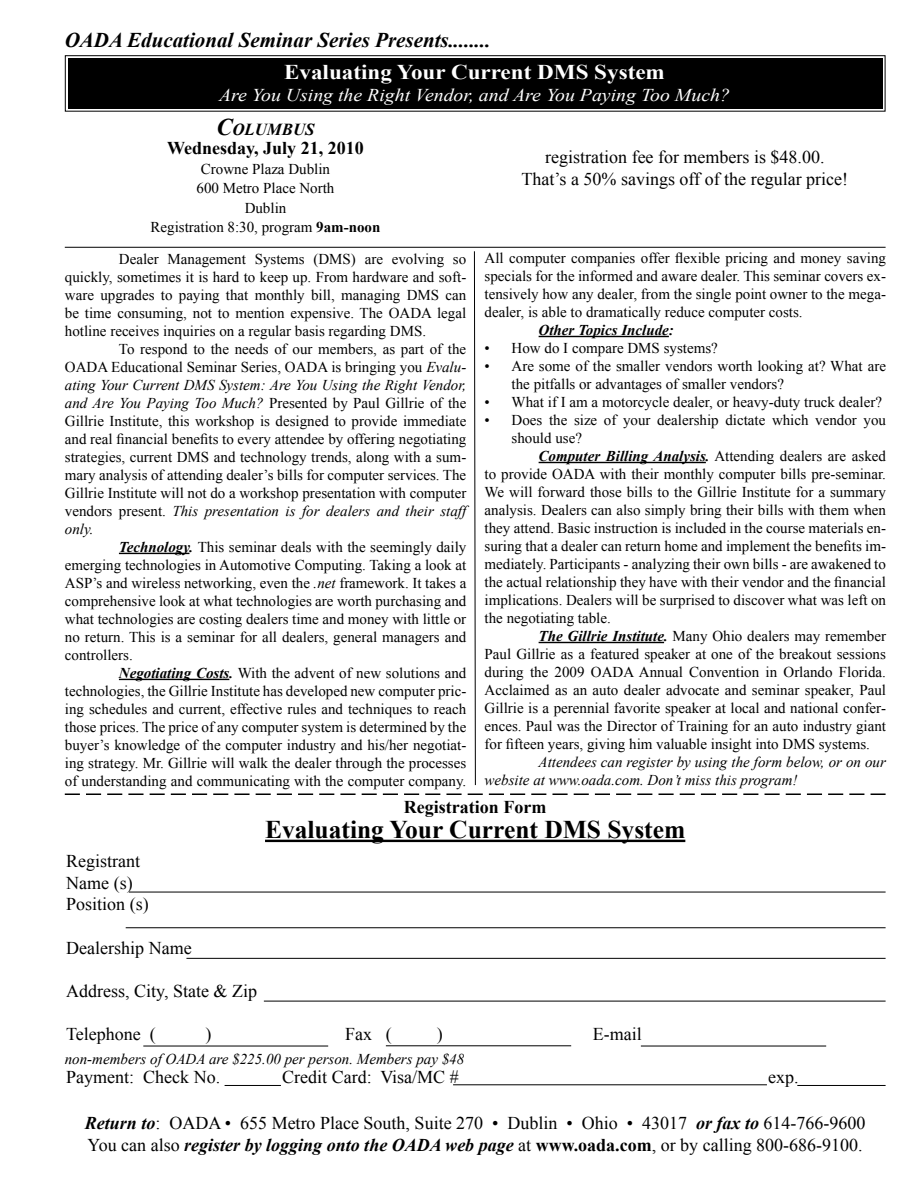
<style>
.page{position:relative;width:918px;height:1188px;background:#fff}
.page>*{position:absolute;margin:0;border:0;box-sizing:border-box;transform-origin:0 0}
.t1{font:700 25.5px "Times New Roman";color:#000}
.t2{font:italic 700 21px "Times New Roman";color:#000}
.t3{font:700 21px "Times New Roman";color:#fff;scale:1.1 1}
.t4{font:18px/21.6px "Times New Roman";color:#000}
.t5{font:italic 18px "Times New Roman";color:#fff;scale:1.1 1}
.t6{font:700 18px "Times New Roman";color:#000}
.t7{font:italic 700 16.8px "Times New Roman";color:#000}
.t8{font:15px/18px "Times New Roman";color:#000;text-align:justify}
.t9{font:italic 15px/18px "Times New Roman";color:#000}
.t10{font:italic 700 15px "Times New Roman";color:#000}
.s1{font-size:24px}
.s2{font-weight:700}
.s3{font-style:italic}
.s4{font-weight:700;font-style:italic}
</style>
<div class="page">
<svg style="left:65px;top:794px;width:821px;height:1px"></svg>
<hr style="left:265px;top:840px;width:420px;height:2px;background:#000">
<hr style="left:65px;top:247px;width:821px;height:1px;background:#000">
<svg style="left:64px;top:55px;width:822px;height:57px;background:#141414"></svg>
<div style="left:70px;top:60px;width:811px;height:47px;border:1px solid #000"></div>
<hr style="left:143px;top:1046px;width:185px;height:1px;background:#000">
<hr style="left:386px;top:1045px;width:185px;height:1px;background:#000">
<hr style="left:129px;top:892px;width:757px;height:1px;background:#000">
<hr style="left:264px;top:1001px;width:622px;height:1px;background:#000">
<hr style="left:126px;top:927px;width:760px;height:1px;background:#000">
<hr style="left:186px;top:958px;width:700px;height:1px;background:#000">
<hr style="left:641px;top:1046px;width:185px;height:1px;background:#000">
<hr style="left:225px;top:1085px;width:56px;height:1px;background:#000">
<hr style="left:453px;top:1084px;width:314px;height:1px;background:#000">
<hr style="left:797px;top:1085px;width:89px;height:1px;background:#000">
<hr style="left:119px;top:553px;width:70px;height:1px;background:#000">
<hr style="left:119px;top:679px;width:110px;height:1px;background:#000">
<hr style="left:539px;top:336px;width:130px;height:1px;background:#000">
<hr style="left:539px;top:462px;width:167px;height:1px;background:#000">
<hr style="left:539px;top:642px;width:125px;height:1px;background:#000">
<svg style="left:474px;top:251px;width:2px;height:535px"></svg>
<h2 class="t2" style="left:65px;top:25px;width:427px">OADA Educational Seminar Series Presents........</h2>
<h2 class="t3" style="left:284px;top:57px;width:348px">Evaluating Your Current DMS System</h2>
<p class="t5" style="left:219px;top:83px;width:466px">Are You Using the Right Vendor, and Are You Paying Too Much?</p>
<p class="t7" style="left:216px;top:118px;width:100px"><span class="s1">C</span>OLUMBUS</p>
<p class="t6" style="left:167px;top:136px;width:198px">Wednesday, July 21, 2010</p>
<p class="t8" style="left:151px;top:159px;width:231px;line-height:19.5px;text-align:center">Crowne Plaza Dublin<br>600 Metro Place North<br>Dublin<br>Registration 8:30, program <span class="s2">9am-noon</span></p>
<p class="t4" style="left:522px;top:146px;width:328px;text-align:center">registration fee for members is $48.00.<br>That’s a 50% savings off of the regular price!</p>
<p class="t8" style="left:65px;top:250px;width:403px;text-indent:54px">Dealer Management Systems (DMS) are evolving so quickly, sometimes it is hard to keep up. From hardware and soft&shy;ware upgrades to paying that monthly bill, managing DMS can be time consuming, not to mention expensive. The OADA legal hotline receives inquiries on a regular basis regarding DMS.</p>
<p class="t8" style="left:65px;top:340px;width:403px;text-indent:54px">To respond to the needs of our members, as part of the OADA Educational Seminar Series, OADA is bringing you <span class="s3">Evalu&shy;ating Your Current DMS System: Are You Using the Right Vendor, and Are You Paying Too Much?</span> Presented by Paul Gillrie of the Gillrie Institute, this workshop is designed to provide immediate and real financial benefits to every attendee by offering negotiating strategies, current DMS and technology trends, along with a sum&shy;mary analysis of attending dealer’s bills for computer services. The Gillrie Institute will not do a workshop presentation with computer vendors present. <span class="s3">This presentation is for dealers and their staff only.</span></p>
<p class="t8" style="left:65px;top:538px;width:403px;text-indent:54px"><span class="s4">Technology.</span> This seminar deals with the seemingly daily emerging technologies in Automotive Computing. Taking a look at ASP’s and wireless networking, even the <span class="s3">.net</span> framework. It takes a comprehensive look at what technologies are worth purchasing and what technologies are costing dealers time and money with little or no return. This is a seminar for all dealers, general managers and controllers.</p>
<p class="t8" style="left:65px;top:664px;width:403px;text-indent:54px"><span class="s4">Negotiating Costs.</span> With the advent of new solutions and technologies, the Gillrie Institute has developed new computer pric&shy;ing schedules and current, effective rules and techniques to reach those prices. The price of any computer system is determined by the buyer’s knowledge of the computer industry and his/her negotiat&shy;ing strategy. Mr. Gillrie will walk the dealer through the processes of understanding and communicating with the computer company.</p>
<p class="t8" style="left:485px;top:249px;width:403px">All computer companies offer flexible pricing and money saving specials for the informed and aware dealer. This seminar covers ex&shy;tensively how any dealer, from the single point owner to the mega&shy;dealer, is able to dramatically reduce computer costs.</p>
<p class="t10" style="left:539px;top:319px;width:137px">Other Topics Include:</p>
<p class="t8" style="left:485px;top:339px;width:235px">• How do I compare DMS systems?</p>
<p class="t8" style="left:512px;top:357px;width:376px;text-indent:-27px">• Are some of the smaller vendors worth looking at? What are the pitfalls or advantages of smaller vendors?</p>
<p class="t8" style="left:485px;top:393px;width:399px">• What if I am a motorcycle dealer, or heavy-duty truck dealer?</p>
<p class="t8" style="left:512px;top:411px;width:376px;text-indent:-27px">• Does the size of your dealership dictate which vendor you should use?</p>
<p class="t8" style="left:485px;top:447px;width:403px;text-indent:54px"><span class="s4">Computer Billing Analysis.</span> Attending dealers are asked to provide OADA with their monthly computer bills pre-seminar.<br>We will forward those bills to the Gillrie Institute for a summary analysis. Dealers can also simply bring their bills with them when they attend. Basic instruction is included in the course materials en&shy;suring that a dealer can return home and implement the benefits im&shy;mediately. Participants - analyzing their own bills - are awakened to the actual relationship they have with their vendor and the financial implications. Dealers will be surprised to discover what was left on the negotiating table.</p>
<p class="t8" style="left:485px;top:627px;width:403px;text-indent:54px"><span class="s4">The Gillrie Institute.</span> Many Ohio dealers may remember Paul Gillrie as a featured speaker at one of the breakout sessions during the 2009 OADA Annual Convention in Orlando Florida.<br>Acclaimed as an auto dealer advocate and seminar speaker, Paul Gillrie is a perennial favorite speaker at local and national confer&shy;ences. Paul was the Director of Training for an auto industry giant for fifteen years, giving him valuable insight into DMS systems.</p>
<p class="t9" style="left:485px;top:752px;width:403px;text-indent:54px">Attendees can register by using the form below, or on our website at www.oada.com. Don’t miss this program!</p>
<p class="t6" style="left:404px;top:794px;width:144px">Registration Form</p>
<h1 class="t1" style="left:265px;top:812px;width:422px">Evaluating Your Current DMS System</h1>
<p class="t4" style="left:66px;top:850px;width:84px">Registrant<br>Name (s)<br>Position (s)</p>
<p class="t4" style="left:66px;top:936px;width:127px">Dealership Name</p>
<p class="t4" style="left:66px;top:980px;width:192px">Address, City, State &amp; Zip</p>
<p class="t4" style="left:66px;top:1023px;width:91px">Telephone (</p>
<p class="t4" style="left:205px;top:1023px;width:7px">)</p>
<p class="t4" style="left:345px;top:1023px;width:48px">Fax (</p>
<p class="t4" style="left:437px;top:1023px;width:7px">)</p>
<p class="t4" style="left:593px;top:1023px;width:50px">E-mail</p>
<p class="t4" style="left:66px;top:1066px;width:155px">Payment: Check No.</p>
<p class="t4" style="left:282px;top:1066px;width:178px">Credit Card: Visa/MC #</p>
<p class="t4" style="left:768px;top:1066px;width:32px">exp.</p>
<p class="t9" style="left:65px;top:1050px;width:401px">non-members of OADA are $225.00 per person. Members pay $48</p>
<p class="t4" style="left:85px;top:1112px;width:782px"><span class="s4">Return to</span>: OADA • 655 Metro Place South, Suite 270 • Dublin • Ohio • 43017 <span class="s4">or fax to</span> 614-766-9600<br>You can also <span class="s4">register by logging onto the OADA web page</span> at <span class="s2">www.oada.com</span>, or by calling 800-686-9100.</p>
</div>
